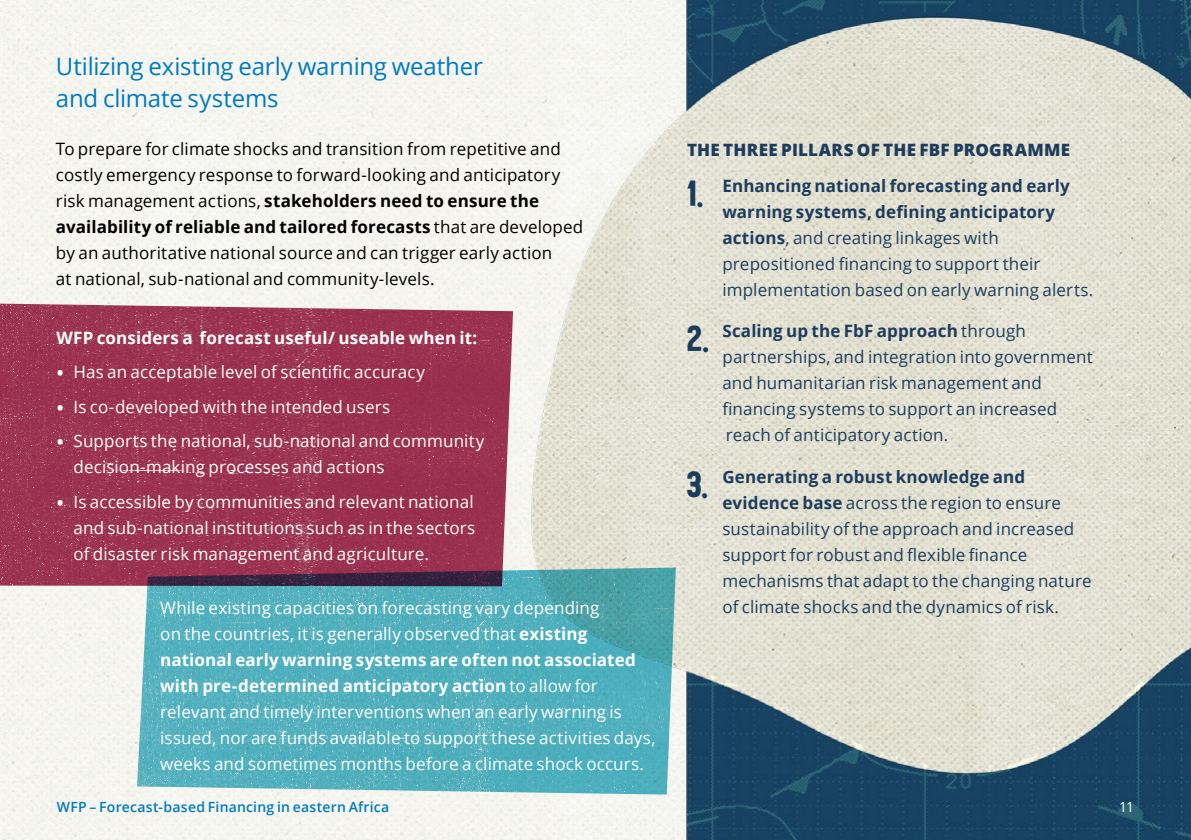
<style>
.page{position:relative;width:1191px;height:840px;background:#fff}
.page>*{position:absolute;margin:0;border:0;box-sizing:border-box;transform-origin:0 0}
.t1{font:36px "HALDEN SOLID";color:#1d3c5c}
.t2{font:24px/32px "Open Sans";letter-spacing:-.01em;color:#007abf}
.t3{font:17px/26px "Open Sans";letter-spacing:.01em;color:#fff}
.t4{font:17px/26px "Open Sans";letter-spacing:.01em;color:#1d3c5c}
.t5{font:17px/26px "Open Sans";letter-spacing:.01em;color:#000}
.t6{font:700 17px "Open Sans";letter-spacing:.01em;color:#fff}
.t7{font:800 17px "Open Sans";letter-spacing:.015em;color:#1d3c5c}
.t8{font:600 14px "Open Sans";letter-spacing:.02em;color:#007abf}
.t9{font:14px "Open Sans";color:#fff}
.s1{font-weight:700}
.s2{font-weight:600;font-size:20px}
</style>
<div class="page">
<img style="left:504px;top:0;width:687px;height:839px">
<img style="left:0;top:303px;width:513px;height:283px">
<img style="left:137px;top:567px;width:539px;height:227px">
<h2 class="t2" style="left:56px;top:50px;width:428px">Utilizing existing early warning weather and climate systems</h2>
<p class="t5" style="left:56px;top:135px;width:529px">To prepare for climate shocks and transition from repetitive and costly emergency response to forward-looking and anticipatory risk management actions, <span class="s1">stakeholders need to ensure the availability of reliable and tailored forecasts</span> that are developed by an authoritative national source and can trigger early action<br>at national, sub-national and community-levels.</p>
<p class="t6" style="left:56px;top:325px;width:422px">WFP considers a forecast useful/ useable when it:</p>
<p class="t3" style="left:56px;top:358px;width:370px"><span class="s2">•</span> Has an acceptable level of scientific accuracy</p>
<p class="t3" style="left:56px;top:393px;width:335px"><span class="s2">•</span> Is co-developed with the intended users</p>
<p class="t3" style="left:73px;top:427px;width:412px;text-indent:-17px"><span class="s2">•</span> Supports the national, sub-national and community decision-making processes and actions</p>
<p class="t3" style="left:73px;top:488px;width:403px;text-align:justify;text-indent:-17px"><span class="s2">•</span> Is accessible by communities and relevant national and sub-national institutions such as in the sectors of disaster risk management and agriculture.</p>
<p class="t3" style="left:160px;top:594px;width:497px">While existing capacities on forecasting vary depending<br>on the countries, it is generally observed that <span class="s1">existing national early warning systems are often not associated with pre-determined anticipatory action</span> to allow for relevant and timely interventions when an early warning is issued, nor are funds available to support these activities days, weeks and sometimes months before a climate shock occurs.</p>
<p class="t7" style="left:687px;top:137px;width:385px">THE THREE PILLARS OF THE FBF PROGRAMME</p>
<p class="t4" style="left:722px;top:172px;width:372px"><span class="s1">Enhancing national forecasting and early warning systems, defining anticipatory actions</span>, and creating linkages with prepositioned financing to support their implementation based on early warning alerts.</p>
<p class="t4" style="left:722px;top:317px;width:372px"><span class="s1">Scaling up the FbF approach</span> through partnerships, and integration into government and humanitarian risk management and financing systems to support an increased reach of anticipatory action.</p>
<p class="t4" style="left:722px;top:463px;width:371px"><span class="s1">Generating a robust knowledge and evidence base</span> across the region to ensure sustainability of the approach and increased support for robust and flexible finance mechanisms that adapt to the changing nature of climate shocks and the dynamics of risk.</p>
<h1 class="t1" style="left:687px;top:169px;width:19px">1.</h1>
<h1 class="t1" style="left:687px;top:314px;width:25px">2.</h1>
<h1 class="t1" style="left:687px;top:460px;width:24px">3.</h1>
<p class="t8" style="left:57px;top:796px;width:334px">WFP – Forecast-based Financing in eastern Africa</p>
<p class="t9" style="left:1119px;top:796px;width:17px">11</p>
</div>
